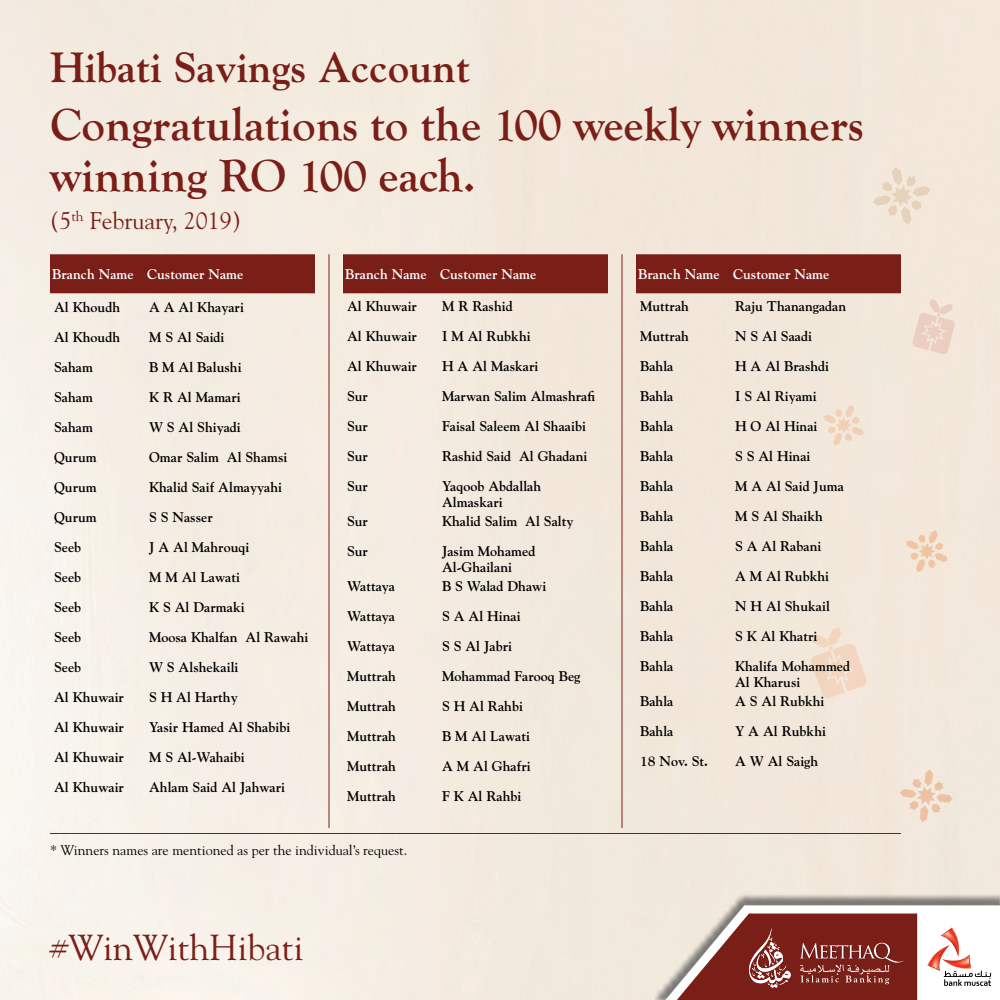
<style>
.page{position:relative;width:1000px;height:1000px;background:#fff}
.page>*{position:absolute;margin:0;border:0;box-sizing:border-box;transform-origin:0 0}
.t1{font:700 47px/51px "Goudy Old Style T";color:#7a1f17}
.t2{font:700 42px "Goudy";color:#7a1f17}
.t3{font:36px "Goudy";color:#7a1f17}
.t4{font:24px "Goudy";color:#7a1f17}
.t5{font:700 14px/18.8px "Goudy";color:#000}
.t6{font:700 14px "Goudy";color:#fff}
.t7{font:14px "Goudy";color:#000}
.t8{font:14px "Goudy";color:#7a1f17}
</style>
<div class="page">
<svg style="left:823px;top:405px;width:41px;height:41px;background:#f1e0ce"></svg>
<img style="left:655px;top:861px;width:345px;height:139px">
<svg style="left:665px;top:905px;width:335px;height:95px"></svg>
<svg style="left:906px;top:530px;width:42px;height:42px;background:#f1dbc7"></svg>
<svg style="left:873px;top:167px;width:58px;height:58px;background:#eee1d1"></svg>
<svg style="left:900px;top:769px;width:53px;height:53px;background:#f0ddcc"></svg>
<svg style="left:912px;top:299px;width:43px;height:55px;background:#eed9cc"></svg>
<svg style="left:811px;top:627px;width:56px;height:71px;background:#f2decc"></svg>
<hr style="left:50px;top:833px;width:851px;height:1px;background:#7a1f17">
<hr style="left:329px;top:254px;width:1px;height:574px;background:#7a1f17">
<hr style="left:622px;top:254px;width:1px;height:574px;background:#7a1f17">
<div style="left:50px;top:254px;width:265px;height:39px;background:#7a1f17"></div>
<div style="left:343px;top:254px;width:265px;height:39px;background:#7a1f17"></div>
<div style="left:636px;top:254px;width:265px;height:39px;background:#7a1f17"></div>
<h2 class="t2" style="left:50px;top:43px;width:421px">Hibati Savings Account</h2>
<h1 class="t1" style="left:50px;top:100px;width:815px">Congratulations to the 100 weekly winners winning RO 100 each.</h1>
<p class="t8" style="left:71px;top:207px;width:14px">th</p>
<h3 class="t4" style="left:50px;top:206px;width:23px">5(</h3>
<h3 class="t4" style="left:90px;top:206px;width:153px">February, 2019(</h3>
<p class="t6" style="left:52px;top:266px;width:83px">Branch Name</p>
<p class="t6" style="left:147px;top:266px;width:98px">Customer Name</p>
<p class="t6" style="left:345px;top:266px;width:83px">Branch Name</p>
<p class="t6" style="left:440px;top:266px;width:98px">Customer Name</p>
<p class="t6" style="left:638px;top:266px;width:83px">Branch Name</p>
<p class="t6" style="left:733px;top:266px;width:98px">Customer Name</p>
<p class="t5" style="left:54px;top:298px;width:68px">Al Khoudh</p>
<p class="t5" style="left:149px;top:298px;width:96px">A A Al Khayari</p>
<p class="t5" style="left:347px;top:297px;width:72px">Al Khuwair</p>
<p class="t5" style="left:442px;top:297px;width:72px">M R Rashid</p>
<p class="t5" style="left:640px;top:297px;width:50px">Muttrah</p>
<p class="t5" style="left:735px;top:297px;width:113px">Raju Thanangadan</p>
<p class="t5" style="left:54px;top:328px;width:68px">Al Khoudh</p>
<p class="t5" style="left:149px;top:328px;width:77px">M S Al Saidi</p>
<p class="t5" style="left:347px;top:327px;width:72px">Al Khuwair</p>
<p class="t5" style="left:442px;top:327px;width:90px">MI Al Rubkhi</p>
<p class="t5" style="left:640px;top:327px;width:50px">Muttrah</p>
<p class="t5" style="left:735px;top:327px;width:79px">N S Al Saadi</p>
<p class="t5" style="left:54px;top:358px;width:40px">Saham</p>
<p class="t5" style="left:149px;top:358px;width:94px">B M Al Balushi</p>
<p class="t5" style="left:347px;top:357px;width:72px">Al Khuwair</p>
<p class="t5" style="left:442px;top:357px;width:98px">H A Al Maskari</p>
<p class="t5" style="left:640px;top:357px;width:35px">Bahla</p>
<p class="t5" style="left:735px;top:357px;width:96px">H A Al Brashdi</p>
<p class="t5" style="left:54px;top:388px;width:40px">Saham</p>
<p class="t5" style="left:149px;top:388px;width:93px">K R Al Mamari</p>
<p class="t5" style="left:347px;top:387px;width:23px">Sur</p>
<p class="t5" style="left:442px;top:387px;width:155px">Marwan Salim Almashrafi</p>
<p class="t5" style="left:640px;top:387px;width:35px">Bahla</p>
<p class="t5" style="left:735px;top:387px;width:83px">SI Al Riyami</p>
<p class="t5" style="left:54px;top:418px;width:40px">Saham</p>
<p class="t5" style="left:149px;top:418px;width:93px">W S Al Shiyadi</p>
<p class="t5" style="left:347px;top:417px;width:23px">Sur</p>
<p class="t5" style="left:442px;top:417px;width:145px">Faisal Saleem Al Shaaibi</p>
<p class="t5" style="left:640px;top:417px;width:35px">Bahla</p>
<p class="t5" style="left:735px;top:417px;width:84px">H O Al Hinai</p>
<p class="t5" style="left:54px;top:448px;width:44px">Qurum</p>
<p class="t5" style="left:149px;top:448px;width:72px">Omar Salim</p>
<p class="t5" style="left:227px;top:448px;width:62px">Al Shamsi</p>
<p class="t5" style="left:347px;top:447px;width:23px">Sur</p>
<p class="t5" style="left:442px;top:447px;width:71px">Rashid Said</p>
<p class="t5" style="left:519px;top:447px;width:70px">Al Ghadani</p>
<p class="t5" style="left:640px;top:447px;width:35px">Bahla</p>
<p class="t5" style="left:735px;top:447px;width:77px">SS Al Hinai</p>
<p class="t5" style="left:54px;top:478px;width:44px">Qurum</p>
<p class="t5" style="left:149px;top:478px;width:135px">Khalid Saif Almayyahi</p>
<p class="t5" style="left:347px;top:477px;width:23px">Sur</p>
<p class="t5" style="left:442px;top:477px;width:101px">Yaqoob Abdallah</p>
<p class="t5" style="left:442px;top:493px;width:62px">Almaskari</p>
<p class="t5" style="left:640px;top:477px;width:35px">Bahla</p>
<p class="t5" style="left:735px;top:477px;width:110px">M A Al Said Juma</p>
<p class="t5" style="left:54px;top:508px;width:44px">Qurum</p>
<p class="t5" style="left:149px;top:508px;width:65px">SS Nasser</p>
<p class="t5" style="left:347px;top:511px;width:23px">Sur</p>
<p class="t5" style="left:442px;top:511px;width:77px">Khalid Salim</p>
<p class="t5" style="left:525px;top:511px;width:50px">Al Salty</p>
<p class="t5" style="left:640px;top:507px;width:35px">Bahla</p>
<p class="t5" style="left:735px;top:507px;width:89px">M S Al Shaikh</p>
<p class="t5" style="left:54px;top:538px;width:29px">Seeb</p>
<p class="t5" style="left:149px;top:538px;width:102px">AJ Al Mahrouqi</p>
<p class="t5" style="left:347px;top:541px;width:23px">Sur</p>
<p class="t5" style="left:442px;top:541px;width:95px">Jasim Mohamed</p>
<p class="t5" style="left:640px;top:537px;width:35px">Bahla</p>
<p class="t5" style="left:735px;top:537px;width:88px">AS Al Rabani</p>
<p class="t5" style="left:54px;top:568px;width:29px">Seeb</p>
<p class="t5" style="left:149px;top:568px;width:92px">M M Al Lawati</p>
<p class="t5" style="left:347px;top:576px;width:50px">Wattaya</p>
<p class="t5" style="left:442px;top:557px;width:106px">Al-Ghailani<br>B S Walad Dhawi</p>
<p class="t5" style="left:640px;top:567px;width:35px">Bahla</p>
<p class="t5" style="left:735px;top:567px;width:96px">A M Al Rubkhi</p>
<p class="t5" style="left:54px;top:598px;width:29px">Seeb</p>
<p class="t5" style="left:149px;top:598px;width:97px">K S Al Darmaki</p>
<p class="t5" style="left:347px;top:606px;width:50px">Wattaya</p>
<p class="t5" style="left:442px;top:606px;width:80px">AS Al Hinai</p>
<p class="t5" style="left:640px;top:597px;width:35px">Bahla</p>
<p class="t5" style="left:735px;top:597px;width:96px">N H Al Shukail</p>
<p class="t5" style="left:54px;top:628px;width:29px">Seeb</p>
<p class="t5" style="left:149px;top:628px;width:90px">Moosa Khalfan</p>
<p class="t5" style="left:245px;top:628px;width:65px">Al Rawahi</p>
<p class="t5" style="left:347px;top:636px;width:50px">Wattaya</p>
<p class="t5" style="left:442px;top:636px;width:72px">SS Al Jabri</p>
<p class="t5" style="left:640px;top:627px;width:35px">Bahla</p>
<p class="t5" style="left:735px;top:627px;width:84px">KS Al Khatri</p>
<p class="t5" style="left:54px;top:658px;width:29px">Seeb</p>
<p class="t5" style="left:54px;top:688px;width:72px">Al Khuwair</p>
<p class="t5" style="left:149px;top:658px;width:91px">W S Alshekaili</p>
<p class="t5" style="left:149px;top:688px;width:90px">HS Al Harthy</p>
<p class="t5" style="left:347px;top:666px;width:50px">Muttrah</p>
<p class="t5" style="left:347px;top:696px;width:50px">Muttrah</p>
<p class="t5" style="left:442px;top:666px;width:140px">Mohammad Farooq Beg</p>
<p class="t5" style="left:442px;top:696px;width:82px">HS Al Rahbi</p>
<p class="t5" style="left:640px;top:657px;width:35px">Bahla</p>
<p class="t5" style="left:640px;top:692px;width:35px">Bahla</p>
<p class="t5" style="left:735px;top:657px;width:117px">Khalifa Mohammed</p>
<p class="t5" style="left:735px;top:673px;width:91px">Al Kharusi<br>A S Al Rubkhi</p>
<p class="t5" style="left:54px;top:718px;width:72px">Al Khuwair</p>
<p class="t5" style="left:149px;top:718px;width:143px">Yasir Hamed Al Shabibi</p>
<p class="t5" style="left:347px;top:726px;width:50px">Muttrah</p>
<p class="t5" style="left:442px;top:726px;width:89px">B M Al Lawati</p>
<p class="t5" style="left:640px;top:722px;width:35px">Bahla</p>
<p class="t5" style="left:735px;top:722px;width:93px">Y A Al Rubkhi</p>
<p class="t5" style="left:54px;top:748px;width:72px">Al Khuwair</p>
<p class="t5" style="left:149px;top:748px;width:97px">M S Al-Wahaibi</p>
<p class="t5" style="left:347px;top:756px;width:50px">Muttrah</p>
<p class="t5" style="left:442px;top:756px;width:90px">A M Al Ghafri</p>
<p class="t5" style="left:640px;top:752px;width:70px">18 Nov. St.</p>
<p class="t5" style="left:735px;top:752px;width:85px">A W Al Saigh</p>
<p class="t5" style="left:54px;top:778px;width:72px">Al Khuwair</p>
<p class="t5" style="left:149px;top:778px;width:138px">Ahlam Said Al Jahwari</p>
<p class="t5" style="left:347px;top:786px;width:50px">Muttrah</p>
<p class="t5" style="left:442px;top:786px;width:81px">KF Al Rahbi</p>
<p class="t7" style="left:50px;top:841px;width:359px">* Winners names are mentioned as per the individual s’ request.</p>
<h3 class="t3" style="left:50px;top:926px;width:255px">#WinWithHibati</h3>
</div>
